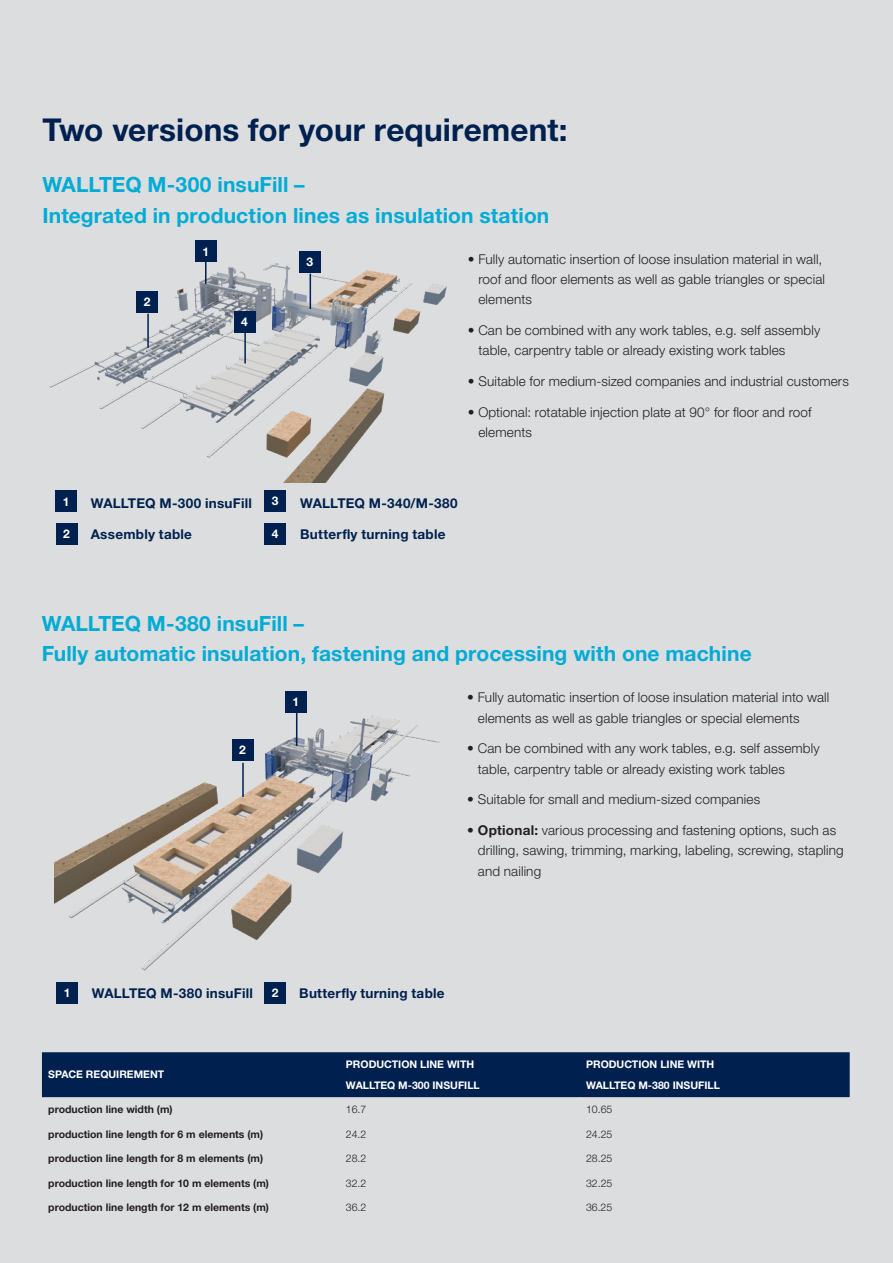
<style>
.page{position:relative;width:893px;height:1263px;background:#dcdddf}
.page>*{position:absolute;margin:0;border:0;box-sizing:border-box;transform-origin:0 0}
.t1{font:700 31.5px "Helvetica Neue LTW1 G";letter-spacing:.005em;color:#00214f}
.t2{font:700 21px/30.6px "Helvetica Neue LTW1 G";letter-spacing:.005em;color:#00acd5}
.t3{font:300 13.5px/20.4px "Helvetica Neue LTW1 G";letter-spacing:.01em;color:#231f20}
.t4{font:700 13.5px "Helvetica Neue LTW1 G";letter-spacing:.02em;color:#00214f}
.t5{font:700 12px "Helvetica Neue LTW1 G";color:#fff}
.t6{font:700 10.5px "Helvetica Neue LTW1 G";color:#231f20}
.t7{font:700 10.5px/20.4px "Helvetica Neue LTW1 G";color:#fff}
.t8{font:300 10.5px "Helvetica Neue LTW1 G";color:#231f20}
.s1{font-weight:700}
</style>
<div class="page">
<img style="left:49px;top:244px;width:397px;height:238px">
<img style="left:54px;top:713px;width:386px;height:291px">
<div style="left:42px;top:1052px;width:808px;height:46px;background:#00214f"></div>
<hr style="left:242px;top:763px;width:2px;height:34px;background:#00214f">
<hr style="left:205px;top:250px;width:1px;height:34px;background:#00214f">
<hr style="left:310px;top:274px;width:1px;height:34px;background:#00214f">
<hr style="left:147px;top:314px;width:2px;height:34px;background:#00214f">
<hr style="left:244px;top:329px;width:2px;height:34px;background:#00214f">
<div style="left:195px;top:241px;width:21px;height:21px;background:#00214f"></div>
<div style="left:137px;top:291px;width:21px;height:21px;background:#00214f"></div>
<div style="left:234px;top:311px;width:21px;height:22px;background:#00214f"></div>
<div style="left:299px;top:251px;width:21px;height:21px;background:#00214f"></div>
<hr style="left:296px;top:712px;width:1px;height:34px;background:#00214f">
<div style="left:285px;top:691px;width:22px;height:22px;background:#00214f"></div>
<div style="left:232px;top:739px;width:21px;height:22px;background:#00214f"></div>
<div style="left:56px;top:982px;width:22px;height:22px;background:#00214f"></div>
<div style="left:265px;top:982px;width:21px;height:22px;background:#00214f"></div>
<div style="left:55px;top:491px;width:22px;height:21px;background:#00214f"></div>
<div style="left:56px;top:523px;width:21px;height:21px;background:#00214f"></div>
<div style="left:264px;top:490px;width:22px;height:21px;background:#00214f"></div>
<div style="left:264px;top:523px;width:22px;height:21px;background:#00214f"></div>
<h1 class="t1" style="left:43px;top:110px;width:527px">Two versions for your requirement:</h1>
<h2 class="t2" style="left:43px;top:169px;width:508px">WALLTEQ M-300 insuFill –<br>Integrated in production lines as insulation station</h2>
<p class="t5" style="left:144px;top:294px;width:8px">2</p>
<p class="t5" style="left:203px;top:244px;width:8px">1</p>
<p class="t5" style="left:241px;top:315px;width:8px">4</p>
<p class="t5" style="left:306px;top:254px;width:8px">3</p>
<p class="t3" style="left:478px;top:248px;width:348px;text-indent:-11px">• Fully automatic insertion of loose insulation material in wall, roof and floor elements as well as gable triangles or special elements</p>
<p class="t3" style="left:478px;top:320px;width:343px;text-indent:-11px">• Can be combined with any work tables, e.g. self assembly table, carpentry table or already existing work tables</p>
<p class="t3" style="left:468px;top:371px;width:383px">• Suitable for medium-sized companies and industrial customers</p>
<p class="t3" style="left:478px;top:401px;width:335px;text-indent:-11px">• Optional: rotatable injection plate at 90° for floor and roof elements</p>
<p class="t5" style="left:272px;top:493px;width:8px">3</p>
<p class="t5" style="left:63px;top:494px;width:8px">1</p>
<p class="t4" style="left:91px;top:495px;width:163px">WALLTEQ M-300 insuFill</p>
<p class="t4" style="left:300px;top:495px;width:159px">WALLTEQ M-340/M-380</p>
<p class="t5" style="left:63px;top:526px;width:8px">2</p>
<p class="t4" style="left:300px;top:526px;width:147px">Butterfly turning table</p>
<p class="t4" style="left:91px;top:526px;width:103px">Assembly table</p>
<p class="t5" style="left:272px;top:526px;width:8px">4</p>
<h2 class="t2" style="left:42px;top:608px;width:711px">WALLTEQ M-380 insuFill –<br>Fully automatic insulation, fastening and processing with one machine</h2>
<p class="t5" style="left:239px;top:743px;width:8px">2</p>
<p class="t5" style="left:293px;top:695px;width:8px">1</p>
<p class="t3" style="left:478px;top:687px;width:353px;text-indent:-11px">• Fully automatic insertion of loose insulation material into wall elements as well as gable triangles or special elements</p>
<p class="t3" style="left:478px;top:738px;width:343px;text-indent:-11px">• Can be combined with any work tables, e.g. self assembly table, carpentry table or already existing work tables</p>
<p class="t3" style="left:467px;top:789px;width:295px">• Suitable for small and medium-sized companies</p>
<p class="t3" style="left:478px;top:820px;width:367px;text-indent:-11px">• <span class="s1">Optional:</span> various processing and fastening options, such as drilling, sawing, trimming, marking, labeling, screwing, stapling and nailing</p>
<p class="t5" style="left:64px;top:986px;width:8px">1</p>
<p class="t4" style="left:92px;top:985px;width:163px">WALLTEQ M-380 insuFill</p>
<p class="t5" style="left:272px;top:986px;width:8px">2</p>
<p class="t4" style="left:299px;top:985px;width:147px">Butterfly turning table</p>
<p class="t7" style="left:48px;top:1064px;width:117px">SPACE REQUIREMENT</p>
<p class="t7" style="left:346px;top:1054px;width:135px">PRODUCTION LINE WITH<br>WALLTEQ M-300 INSUFILL</p>
<p class="t7" style="left:586px;top:1054px;width:135px">PRODUCTION LINE WITH<br>WALLTEQ M-380 INSUFILL</p>
<p class="t6" style="left:48px;top:1103px;width:126px">production line width (m)</p>
<p class="t8" style="left:346px;top:1103px;width:22px">16.7</p>
<p class="t8" style="left:586px;top:1103px;width:28px">10.65</p>
<p class="t6" style="left:48px;top:1127px;width:216px">production line length for 6 m elements (m)</p>
<p class="t8" style="left:346px;top:1127px;width:22px">24.2</p>
<p class="t8" style="left:586px;top:1127px;width:28px">24.25</p>
<p class="t6" style="left:48px;top:1152px;width:216px">production line length for 8 m elements (m)</p>
<p class="t8" style="left:346px;top:1152px;width:22px">28.2</p>
<p class="t8" style="left:586px;top:1152px;width:28px">28.25</p>
<p class="t6" style="left:48px;top:1176px;width:222px">production line length for 10 m elements (m)</p>
<p class="t8" style="left:346px;top:1176px;width:22px">32.2</p>
<p class="t8" style="left:586px;top:1176px;width:28px">32.25</p>
<p class="t6" style="left:48px;top:1201px;width:222px">production line length for 12 m elements (m)</p>
<p class="t8" style="left:346px;top:1201px;width:22px">36.2</p>
<p class="t8" style="left:586px;top:1201px;width:28px">36.25</p>
</div>
